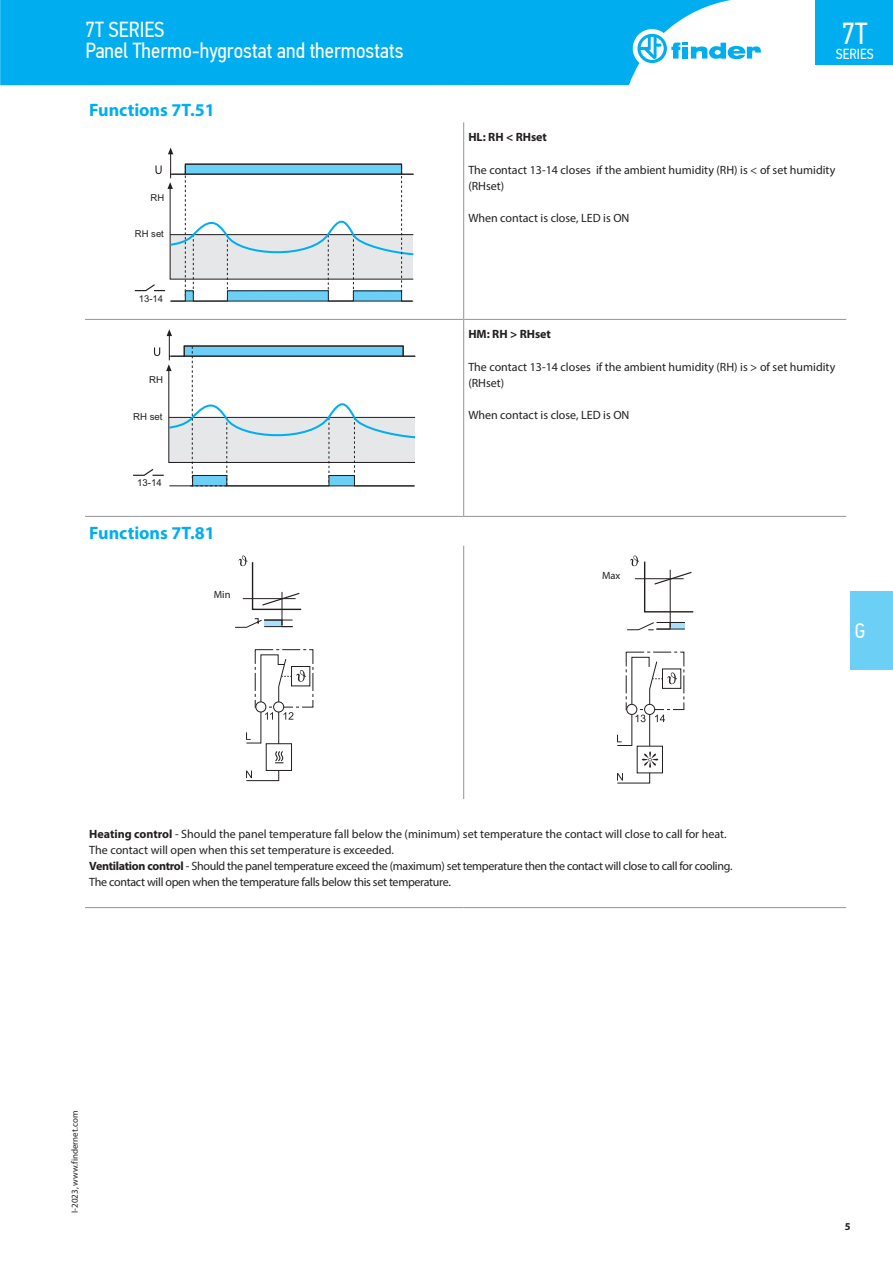
<style>
.page{position:relative;width:893px;height:1263px;background:#fff}
.page>*{position:absolute;margin:0;border:0;box-sizing:border-box;transform-origin:0 0}
.t1{font:30.3px "PF Din Text Cond Pro";color:#fff}
.t2{font:21.75px/21px "PF Din Text Cond Pro";color:#fff}
.t3{font:21px "PF Din Text Cond Pro";color:#fff}
.t4{font:700 18px "Myriad Pro";color:#00aeef}
.t5{font:14.55px "PF Din Text Cond Pro";color:#fff}
.t6{font:12px/16.2px "Myriad Pro";letter-spacing:-.025em;color:#231f20}
.t7{font:12px/16.2px "Myriad Pro";color:#231f20}
.t8{font:700 12px "Myriad Pro";color:#231f20}
.t9{font:10.5px "Myriad Pro";letter-spacing:.005em;color:#231f20}
.t10{font:700 10.5px "Myriad Pro";color:#231f20}
.t11{font:9.6px "Arial MT Std";color:#231f20}
.t12{font:9.45px "Arial MT Std";color:#231f20}
.t13{font:9px "Myriad Pro";color:#231f20}
.s1{font-weight:700}
</style>
<div class="page">
<div style="left:850px;top:591px;width:43px;height:79px;background:#6bcff6"></div>
<hr style="left:85px;top:319px;width:378px;height:1px;background:#939598">
<hr style="left:464px;top:319px;width:382px;height:1px;background:#939598">
<hr style="left:85px;top:516px;width:379px;height:1px;background:#939598">
<hr style="left:85px;top:907px;width:379px;height:1px;background:#939598">
<hr style="left:464px;top:907px;width:382px;height:1px;background:#939598">
<hr style="left:463px;top:122px;width:1px;height:197px;background:#939598">
<hr style="left:464px;top:516px;width:382px;height:1px;background:#939598">
<hr style="left:463px;top:319px;width:1px;height:197px;background:#939598">
<svg style="left:135px;top:148px;width:278px;height:154px"></svg>
<svg style="left:133px;top:329px;width:282px;height:158px"></svg>
<hr style="left:463px;top:546px;width:1px;height:253px;background:#939598">
<div style="left:255px;top:649px;width:58px;height:58px;border:1px dashed #231f20"></div>
<hr style="left:282px;top:592px;width:1px;height:33px;background:#231f20">
<svg style="left:235px;top:618px;width:58px;height:10px"></svg>
<svg style="left:238px;top:555px;width:64px;height:56px"></svg>
<hr style="left:243px;top:598px;width:53px;height:1px;background:#231f20">
<svg style="left:246px;top:654px;width:60px;height:127px"></svg>
<hr style="left:670px;top:570px;width:1px;height:57px;background:#231f20">
<svg style="left:627px;top:621px;width:58px;height:10px"></svg>
<svg style="left:617px;top:656px;width:60px;height:127px"></svg>
<svg style="left:630px;top:555px;width:63px;height:58px"></svg>
<svg style="left:0;top:0;width:837px;height:85px;fill:#00aeef"></svg>
<div style="left:633px;top:29px;width:38px;height:39px;background:#fff;border-radius:50%"></div>
<svg style="left:637px;top:34px;width:125px;height:29px"></svg>
<div style="left:816px;top:0;width:77px;height:64px;background:#00aeef"></div>
<h2 class="t2" style="left:85px;top:19px;width:320px">7T SERIES<br>Panel Thermo-hygrostat and thermostats</h2>
<h3 class="t4" style="left:89px;top:98px;width:127px">Functions 7T.51</h3>
<p class="t12" style="left:151px;top:192px;width:15px">RH</p>
<p class="t12" style="left:135px;top:229px;width:30px">RH set</p>
<p class="t12" style="left:139px;top:293px;width:26px">13-14</p>
<p class="t11" style="left:149px;top:374px;width:15px">RH</p>
<p class="t11" style="left:133px;top:411px;width:31px">RH set</p>
<p class="t11" style="left:137px;top:478px;width:26px">13-14</p>
<h3 class="t4" style="left:89px;top:522px;width:127px">Functions 7T.81</h3>
<p class="t9" style="left:214px;top:588px;width:18px">Min</p>
<h1 class="t1" style="left:842px;top:16px;width:27px">7T</h1>
<p class="t5" style="left:836px;top:45px;width:39px">SERIES</p>
<p class="t8" style="left:468px;top:129px;width:80px">HL: RH &lt; RHset</p>
<p class="t7" style="left:468px;top:161px;width:368px">The contact 13-14 closes if the ambient humidity (RH) is &lt; of set humidity (RHset)</p>
<p class="t7" style="left:468px;top:210px;width:163px">When contact is close, LED is ON</p>
<p class="t8" style="left:468px;top:326px;width:84px">HM: RH &gt; RHset</p>
<p class="t7" style="left:468px;top:358px;width:368px">The contact 13-14 closes if the ambient humidity (RH) is &gt; of set humidity (RHset)</p>
<p class="t7" style="left:468px;top:407px;width:163px">When contact is close, LED is ON</p>
<p class="t9" style="left:602px;top:569px;width:20px">Max</p>
<h3 class="t3" style="left:855px;top:619px;width:12px">G</h3>
<p class="t6" style="left:89px;top:825px;width:645px"><span class="s1">Heating control</span> - Should the panel temperature fall below the (minimum) set temperature the contact will close to call for heat.<br>The contact will open when this set temperature is exceeded.<br><span class="s1">Ventilation control</span> - Should the panel temperature exceed the (maximum) set temperature then the contact will close to call for cooling.<br>The contact will open when the temperature falls below this set temperature.</p>
<p class="t13" style="left:69px;top:1213px;width:103px;rotate:-90deg">I-2023, www.findernet.com</p>
<p class="t10" style="left:845px;top:1219px;width:7px">5</p>
</div>
